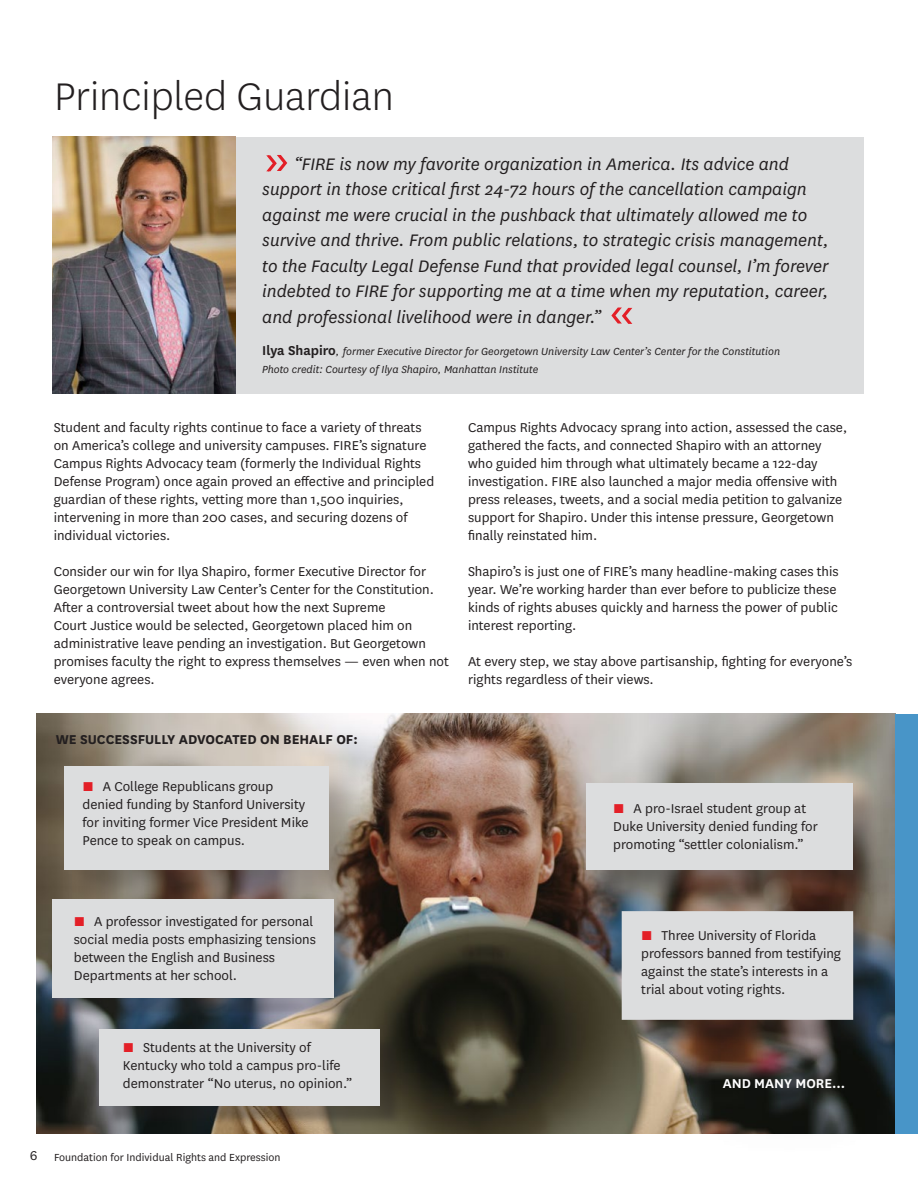
<style>
.page{position:relative;width:918px;height:1188px;background:#fff}
.page>*{position:absolute;margin:0;border:0;box-sizing:border-box;transform-origin:0 0}
.t1{font:300 45px "National";color:#231f20}
.t2{font:italic 19.5px/25.5px "National";color:#231f20}
.t3{font:15px/18px "National";color:#231f20}
.t4{font:700 15px "National";color:#231f20}
.t5{font:600 15px "National";color:#fff}
.t6{font:italic 12px/18.1px "National";color:#231f20}
.t7{font:12px "National";color:#231f20}
.s1{font-weight:600;font-style:normal;font-size:15px}
.s2{color:#e31f27}
.s3{font-size:15px}
</style>
<div class="page">
<img style="left:36px;top:714px;width:860px;height:420px">
<div style="left:222px;top:137px;width:642px;height:256px;background:#dcddde"></div>
<img style="left:52px;top:137px;width:184px;height:256px">
<svg style="left:266px;top:155px;width:21px;height:16px"></svg>
<svg style="left:611px;top:308px;width:21px;height:16px"></svg>
<div style="left:61px;top:762px;width:309px;height:149px;background:#231f20;opacity:.32"></div>
<div style="left:64px;top:766px;width:264px;height:104px;background:#dcddde"></div>
<div style="left:586px;top:783px;width:296px;height:116px;background:#231f20;opacity:.36"></div>
<div style="left:586px;top:783px;width:267px;height:87px;background:#dcddde"></div>
<div style="left:628px;top:923px;width:245px;height:123px;background:#231f20;opacity:.23"></div>
<div style="left:622px;top:911px;width:231px;height:109px;background:#dcddde;border:2px solid #dcddde"></div>
<div style="left:106px;top:1036px;width:295px;height:90px;background:#231f20;opacity:.37"></div>
<div style="left:99px;top:1029px;width:281px;height:76px;background:#dcddde"></div>
<div style="left:685px;top:1031px;width:210px;height:126px;background:#231f20;opacity:.75"></div>
<div style="left:896px;top:714px;width:22px;height:420px;background:#4895c8"></div>
<div style="left:60px;top:906px;width:296px;height:113px;background:#231f20;opacity:.33"></div>
<div style="left:53px;top:899px;width:281px;height:98px;background:#dcddde"></div>
<h1 class="t1" style="left:54px;top:68px;width:341px">Principled Guardian</h1>
<p class="t2" style="left:262px;top:150px;width:568px;text-indent:32px">“FIRE is now my favorite organization in America. Its advice and support in those critical first 24-72 hours of the cancellation campaign against me were crucial in the pushback that ultimately allowed me to survive and thrive. From public relations, to strategic crisis management, to the Faculty Legal Defense Fund that provided legal counsel, I’m forever indebted to FIRE for supporting me at a time when my reputation, career, and professional livelihood were in danger.”</p>
<p class="t6" style="left:262px;top:342px;width:519px"><span class="s1">Ilya Shapiro</span>, former Executive Director for Georgetown University Law Center’s Center for the Constitution<br>Photo credit: Courtesy of Ilya Shapiro, Manhattan Institute</p>
<p class="t3" style="left:54px;top:418px;width:382px">Student and faculty rights continue to face a variety of threats on America’s college and university campuses. FIRE’s signature Campus Rights Advocacy team (formerly the Individual Rights Defense Program) once again proved an effective and principled guardian of these rights, vetting more than 1,500 inquiries, intervening in more than 200 cases, and securing dozens of individual victories.</p>
<p class="t3" style="left:54px;top:562px;width:397px">Consider our win for Ilya Shapiro, former Executive Director for Georgetown University Law Center’s Center for the Constitution.<br>After a controversial tweet about how the next Supreme<br>Court Justice would be selected, Georgetown placed him on administrative leave pending an investigation. But Georgetown promises faculty the right to express themselves — even when not everyone agrees.</p>
<p class="t4" style="left:56px;top:729px;width:303px">WE SUCCESSFULLY ADVOCATED ON BEHALF OF:</p>
<p class="t3" style="left:82px;top:777px;width:228px"><span class="s2">■</span> A College Republicans group denied funding by Stanford University for inviting former Vice President Mike Pence to speak on campus.</p>
<p class="t3" style="left:468px;top:418px;width:381px">Campus Rights Advocacy sprang into action, assessed the case, gathered the facts, and connected Shapiro with an attorney who guided him through what ultimately became a 122-day investigation. FIRE also launched a major media offensive with press releases, tweets, and a social media petition to galvanize support for Shapiro. Under this intense pressure, Georgetown finally reinstated him.</p>
<p class="t3" style="left:468px;top:562px;width:372px">Shapiro’s is just one of FIRE’s many headline-making cases this year. We’re working harder than ever before to publicize these kinds of rights abuses quickly and harness the power of public interest reporting.</p>
<p class="t3" style="left:468px;top:652px;width:386px">At every step, we stay above partisanship, fighting for everyone’s rights regardless of their views.</p>
<p class="t3" style="left:613px;top:799px;width:206px"><span class="s2">■</span> A pro-Israel student group at<br>Duke University denied funding for promoting “settler colonialism.”</p>
<p class="t3" style="left:74px;top:912px;width:244px"><span class="s2">■</span> A professor investigated for personal social media posts emphasizing tensions between the English and Business Departments at her school.</p>
<p class="t3" style="left:123px;top:1038px;width:231px"><span class="s2">■</span> Students at the University of<br>Kentucky who told a campus pro-life demonstrater “No uterus, no opinion.”</p>
<p class="t7" style="left:30px;top:1149px;width:252px"><span class="s3">6</span> Foundation for Individual Rights and Expression</p>
<p class="t3" style="left:641px;top:926px;width:201px"><span class="s2">■</span> Three University of Florida professors banned from testifying against the state’s interests in a trial about voting rights.</p>
<p class="t5" style="left:723px;top:1073px;width:124px">AND MANY MORE…</p>
</div>
